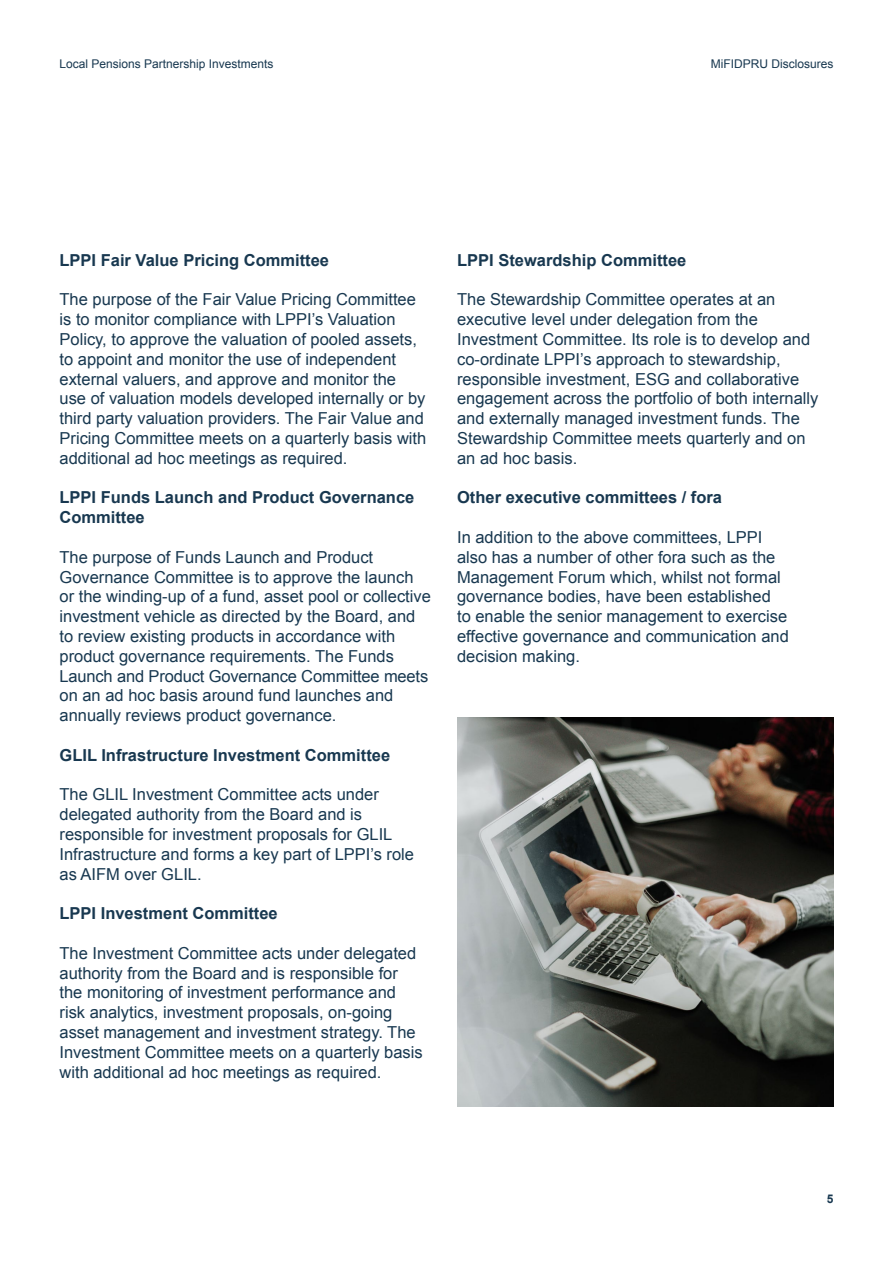
<style>
.page{position:relative;width:893px;height:1263px;background:#fff}
.page>*{position:absolute;margin:0;border:0;box-sizing:border-box;transform-origin:0 0}
.t1{font:16.5px/19.8px "Arial";color:#183850}
.t2{font:700 16.5px/19.8px "Arial";color:#183850}
.t3{font:12px "Arial";color:#183850}
.t4{font:700 12px "Arial";color:#183850}
</style>
<div class="page">
<img style="left:457px;top:718px;width:376px;height:388px">
<p class="t3" style="left:60px;top:56px;width:216px">Local Pensions Partnership Investments</p>
<p class="t3" style="left:711px;top:56px;width:124px">MiFIDPRU Disclosures</p>
<p class="t2" style="left:60px;top:251px;width:271px">LPPI Fair Value Pricing Committee</p>
<p class="t1" style="left:60px;top:290px;width:368px">The purpose of the Fair Value Pricing Committee is to monitor compliance with LPPI’s Valuation Policy, to approve the valuation of pooled assets, to appoint and monitor the use of independent external valuers, and approve and monitor the use of valuation models developed internally or by third party valuation providers. The Fair Value and Pricing Committee meets on a quarterly basis with additional ad hoc meetings as required.</p>
<p class="t2" style="left:60px;top:488px;width:356px">LPPI Funds Launch and Product Governance<br>Committee</p>
<p class="t1" style="left:60px;top:547px;width:373px">The purpose of Funds Launch and Product Governance Committee is to approve the launch or the winding-up of a fund, asset pool or collective investment vehicle as directed by the Board, and to review existing products in accordance with product governance requirements. The Funds Launch and Product Governance Committee meets on an ad hoc basis around fund launches and annually reviews product governance.</p>
<p class="t2" style="left:60px;top:746px;width:332px">GLIL Infrastructure Investment Committee</p>
<p class="t1" style="left:60px;top:785px;width:356px">The GLIL Investment Committee acts under delegated authority from the Board and is responsible for investment proposals for GLIL Infrastructure and forms a key part of LPPI’s role as AIFM over GLIL.</p>
<p class="t2" style="left:60px;top:904px;width:220px">LPPI Investment Committee</p>
<p class="t1" style="left:60px;top:943px;width:365px">The Investment Committee acts under delegated authority from the Board and is responsible for the monitoring of investment performance and risk analytics, investment proposals, on-going asset management and investment strategy. The Investment Committee meets on a quarterly basis with additional ad hoc meetings as required.</p>
<p class="t2" style="left:457px;top:251px;width:231px">LPPI Stewardship Committee</p>
<p class="t1" style="left:457px;top:290px;width:363px">The Stewardship Committee operates at an executive level under delegation from the Investment Committee. Its role is to develop and co-ordinate LPPI’s approach to stewardship, responsible investment, ESG and collaborative engagement across the portfolio of both internally and externally managed investment funds. The Stewardship Committee meets quarterly and on an ad hoc basis.</p>
<p class="t2" style="left:457px;top:488px;width:267px">Other executive committees / fora</p>
<p class="t1" style="left:457px;top:527px;width:333px">In addition to the above committees, LPPI also has a number of other fora such as the Management Forum which, whilst not formal governance bodies, have been established<br>to enable the senior management to exercise effective governance and communication and decision making.</p>
<p class="t4" style="left:827px;top:1191px;width:8px">5</p>
</div>
